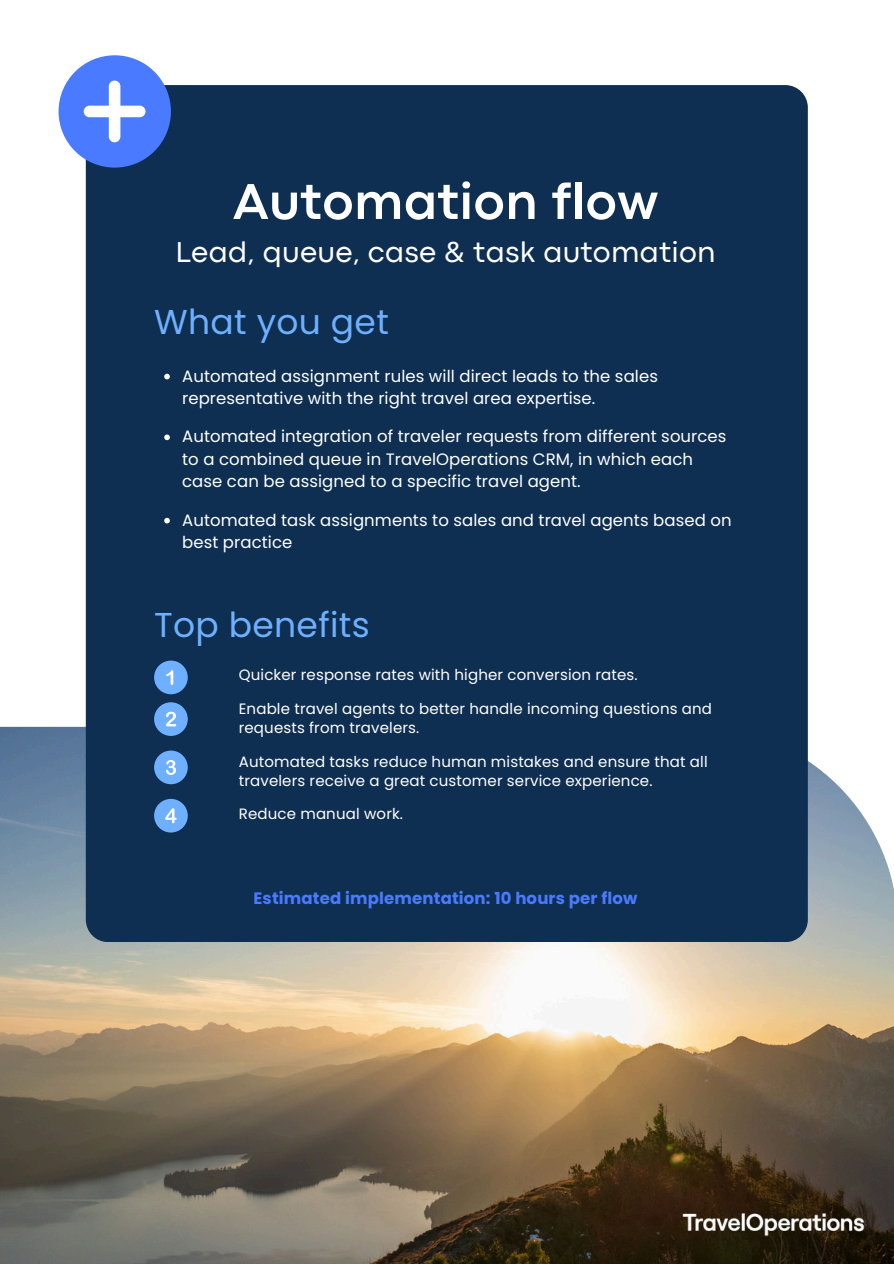
<style>
.page{position:relative;width:894px;height:1264px;background:#fff}
.page>*{position:absolute;margin:0;border:0;box-sizing:border-box;transform-origin:0 0}
.t1{font:700 52.5px "Codec Pro";letter-spacing:.01em;color:#fff}
.t2{font:34.5px "Poppins";letter-spacing:.01em;color:#6eb0ff}
.t3{font:30px "Codec Pro";letter-spacing:.01em;color:#fff}
.t4{font:16.5px/22.5px "Poppins";letter-spacing:.005em;color:#fff}
.t5{font:700 16.5px "Poppins";letter-spacing:.01em;color:#497aff}
.t6{font:15px/19.2px "Poppins";letter-spacing:.01em;color:#fff}
</style>
<div class="page">
<img style="left:0;top:929px;width:893px;height:334px">
<svg style="left:0;top:528px;width:893px;height:401px"></svg>
<div style="left:86px;top:85px;width:721px;height:856px;background:#0e2f51;border-radius:22px"></div>
<div style="left:154px;top:660px;width:34px;height:34px;background:#6eb0ff;border-radius:50%"></div>
<svg style="left:166px;top:670px;width:7px;height:15px"></svg>
<div style="left:154px;top:702px;width:34px;height:34px;background:#6eb0ff;border-radius:50%"></div>
<svg style="left:166px;top:711px;width:10px;height:15px"></svg>
<div style="left:154px;top:750px;width:34px;height:34px;background:#6eb0ff;border-radius:50%"></div>
<svg style="left:166px;top:760px;width:10px;height:15px"></svg>
<div style="left:154px;top:798px;width:34px;height:34px;background:#6eb0ff;border-radius:50%"></div>
<svg style="left:165px;top:808px;width:11px;height:15px"></svg>
<svg style="left:164px;top:374px;width:6px;height:5px"></svg>
<svg style="left:164px;top:434px;width:6px;height:6px"></svg>
<svg style="left:164px;top:518px;width:6px;height:5px"></svg>
<div style="left:59px;top:55px;width:112px;height:113px;background:#497aff;border-radius:50%"></div>
<svg style="left:84px;top:80px;width:61px;height:62px"></svg>
<img style="left:662px;top:1197px;width:218px;height:47px">
<h2 class="t1" style="left:233px;top:183px;width:426px">Automation flow</h2>
<h2 class="t3" style="left:175px;top:241px;width:541px">Lead, queue, case &amp; task automation</h2>
<p class="t2" style="left:154px;top:298px;width:236px">What you get</p>
<h1 class="t4" style="left:182px;top:364px;width:477px">Automated assignment rules will direct leads to the sales representative with the right travel area expertise.</h1>
<p class="t4" style="left:182px;top:425px;width:545px">Automated integration of traveler requests from different sources to a combined queue in TravelOperations CRM, in which each case can be assigned to a specific travel agent.</p>
<p class="t4" style="left:182px;top:508px;width:551px">Automated task assignments to sales and travel agents based on best practice</p>
<p class="t2" style="left:154px;top:600px;width:217px">Top benefits</p>
<h1 class="t6" style="left:239px;top:665px;width:400px">Quicker response rates with higher conversion rates.</h1>
<p class="t6" style="left:239px;top:698px;width:474px">Enable travel agents to better handle incoming questions and requests from travelers.</p>
<p class="t6" style="left:239px;top:751px;width:470px">Automated tasks reduce human mistakes and ensure that all travelers receive a great customer service experience.</p>
<p class="t6" style="left:239px;top:804px;width:166px">Reduce manual work.</p>
<p class="t5" style="left:253px;top:886px;width:385px">Estimated implementation: 10 hours per flow</p>
</div>
